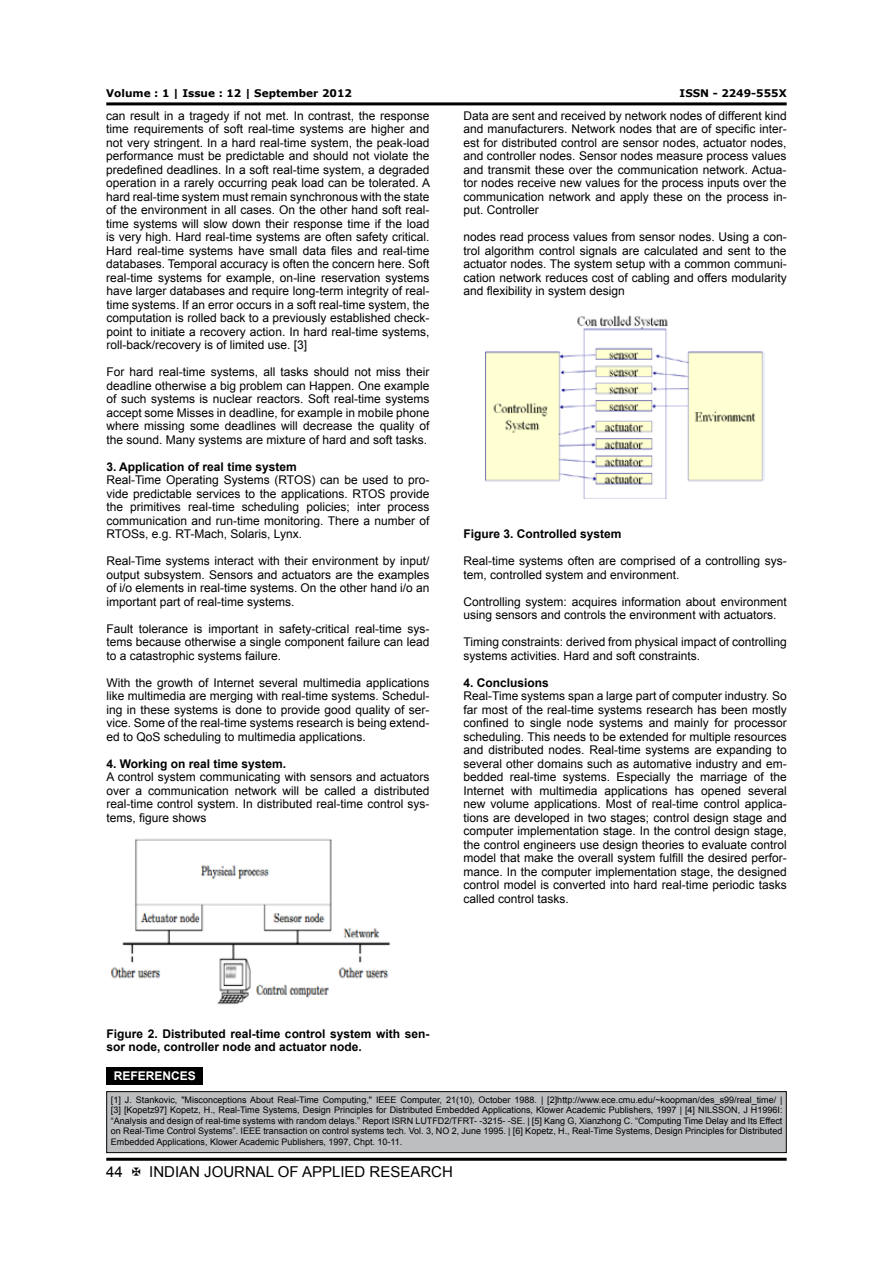
<style>
.page{position:relative;width:893px;height:1263px;background:#fff}
.page>*{position:absolute;margin:0;border:0;box-sizing:border-box;transform-origin:0 0}
.t1{font:15px "Arial";color:#000}
.t2{font:12px/13.5px "Arial";color:#000;text-align:justify}
.t3{font:700 12px/13.5px "Arial";color:#000}
.t4{font:700 12px "Arial";color:#fff}
.t5{font:700 10.5px "Verdana";color:#000}
.t6{font:9px/10.5px "Arial";color:#000;text-align:justify}
</style>
<div class="page">
<hr style="left:106px;top:102px;width:681px;height:3px;background:#000">
<hr style="left:106px;top:1158px;width:681px;height:3px;background:#000">
<img style="left:110px;top:838px;width:281px;height:167px">
<img style="left:486px;top:315px;width:278px;height:183px">
<div style="left:107px;top:1067px;width:96px;height:18px;background:#000"></div>
<div style="left:106px;top:1091px;width:681px;height:62px;background:#bcbec0"></div>
<p class="t5" style="left:106px;top:86px;width:247px">Volume : 1 | Issue : 12 | September 2012</p>
<p class="t5" style="left:680px;top:86px;width:109px">ISSN - 2249-555X</p>
<p class="t2" style="left:106px;top:109px;width:325px">can result in a tragedy if not met. In contrast, the response time requirements of soft real-time systems are higher and not very stringent. In a hard real-time system, the peak-load performance must be predictable and should not violate the predefined deadlines. In a soft real-time system, a degraded operation in a rarely occurring peak load can be tolerated. A hard real-time system must remain synchronous with the state of the environment in all cases. On the other hand soft real&shy;time systems will slow down their response time if the load is very high. Hard real-time systems are often safety critical.<br>Hard real-time systems have small data files and real-time databases. Temporal accuracy is often the concern here. Soft real-time systems for example, on-line reservation systems have larger databases and require long-term integrity of real&shy;time systems. If an error occurs in a soft real-time system, the computation is rolled back to a previously established check&shy;point to initiate a recovery action. In hard real-time systems, roll-back/recovery is of limited use. [3]</p>
<p class="t2" style="left:106px;top:365px;width:325px">For hard real-time systems, all tasks should not miss their deadline otherwise a big problem can Happen. One example of such systems is nuclear reactors. Soft real-time systems accept some Misses in deadline, for example in mobile phone where missing some deadlines will decrease the quality of the sound. Many systems are mixture of hard and soft tasks.</p>
<p class="t3" style="left:106px;top:460px;width:192px">3. Application of real time system</p>
<p class="t2" style="left:106px;top:473px;width:325px">Real-Time Operating Systems (RTOS) can be used to pro&shy;vide predictable services to the applications. RTOS provide the primitives real-time scheduling policies; inter process communication and run-time monitoring. There a number of RTOSs, e.g. RT-Mach, Solaris, Lynx.</p>
<p class="t2" style="left:106px;top:554px;width:325px">Real-Time systems interact with their environment by input/ output subsystem. Sensors and actuators are the examples of i/o elements in real-time systems. On the other hand i/o an important part of real-time systems.</p>
<p class="t2" style="left:106px;top:622px;width:325px">Fault tolerance is important in safety-critical real-time sys&shy;tems because otherwise a single component failure can lead to a catastrophic systems failure.</p>
<p class="t2" style="left:106px;top:676px;width:325px">With the growth of Internet several multimedia applications like multimedia are merging with real-time systems. Schedul&shy;ing in these systems is done to provide good quality of ser&shy;vice. Some of the real-time systems research is being extend&shy;ed to QoS scheduling to multimedia applications.</p>
<p class="t3" style="left:106px;top:757px;width:181px">4. Working on real time system.</p>
<p class="t2" style="left:106px;top:770px;width:325px">A control system communicating with sensors and actuators over a communication network will be called a distributed real-time control system. In distributed real-time control sys&shy;tems, figure shows</p>
<p class="t2" style="left:463px;top:109px;width:325px">Data are sent and received by network nodes of different kind and manufacturers. Network nodes that are of specific inter&shy;est for distributed control are sensor nodes, actuator nodes, and controller nodes. Sensor nodes measure process values and transmit these over the communication network. Actua&shy;tor nodes receive new values for the process inputs over the communication network and apply these on the process in&shy;put. Controller</p>
<p class="t2" style="left:463px;top:230px;width:325px">nodes read process values from sensor nodes. Using a con&shy;trol algorithm control signals are calculated and sent to the actuator nodes. The system setup with a common communi&shy;cation network reduces cost of cabling and offers modularity and flexibility in system design</p>
<p class="t3" style="left:464px;top:528px;width:160px">Figure 3. Controlled system</p>
<p class="t2" style="left:464px;top:554px;width:325px">Real-time systems often are comprised of a controlling sys&shy;tem, controlled system and environment.</p>
<p class="t2" style="left:464px;top:595px;width:325px">Controlling system: acquires information about environment using sensors and controls the environment with actuators.</p>
<p class="t2" style="left:464px;top:635px;width:325px">Timing constraints: derived from physical impact of controlling systems activities. Hard and soft constraints.</p>
<p class="t3" style="left:464px;top:676px;width:87px">4. Conclusions</p>
<p class="t2" style="left:463px;top:689px;width:325px">Real-Time systems span a large part of computer industry. So far most of the real-time systems research has been mostly confined to single node systems and mainly for processor scheduling. This needs to be extended for multiple resources and distributed nodes. Real-time systems are expanding to several other domains such as automative industry and em&shy;bedded real-time systems. Especially the marriage of the Internet with multimedia applications has opened several new volume applications. Most of real-time control applica&shy;tions are developed in two stages; control design stage and computer implementation stage. In the control design stage, the control engineers use design theories to evaluate control model that make the overall system fulfill the desired perfor&shy;mance. In the computer implementation stage, the designed control model is converted into hard real-time periodic tasks called control tasks.</p>
<p class="t3" style="left:106px;top:1027px;width:325px">Figure 2. Distributed real-time control system with sen&shy;sor node, controller node and actuator node.</p>
<p class="t4" style="left:114px;top:1068px;width:84px">REFERENCES</p>
<p class="t6" style="left:111px;top:1094px;width:673px">[1] J. Stankovic, "Misconceptions About Real-Time Computing," IEEE Computer, 21(10), October 1988. | [2]http://www.ece.cmu.edu/~koopman/des_s99/real_time/ | [3] [Kopetz97] Kopetz, H., Real-Time Systems, Design Principles for Distributed Embedded Applications, Klower Academic Publishers, 1997 | [4] NILSSON, J H1996I: “Analysis and design of real-time systems with random delays.” Report ISRN LUTFD2/TFRT- -3215- -SE. | [5] Kang G, Xianzhong C. “Computing Time Delay and Its Effect on Real-Time Control Systems”. IEEE transaction on control systems tech. Vol. 3, NO 2, June 1995. | [6] Kopetz, H., Real-Time Systems, Design Principles for Distributed Embedded Applications, Klower Academic Publishers, 1997, Chpt. 10-11.</p>
<p class="t1" style="left:106px;top:1162px;width:18px">44</p>
<p class="t1" style="left:149px;top:1162px;width:305px">INDIAN JOURNAL OF APPLIED RESEARCH</p>
</div>
